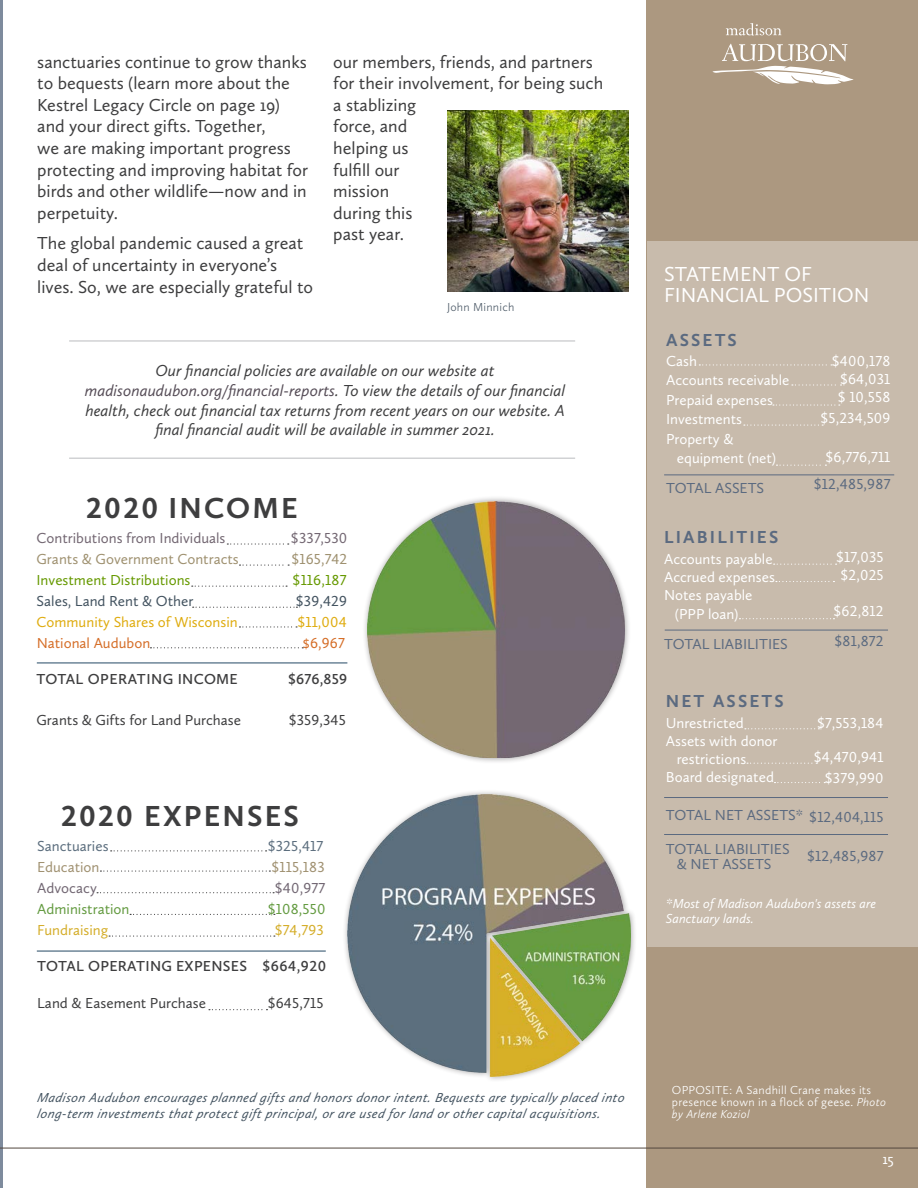
<style>
.page{position:relative;width:918px;height:1188px;background:#fff}
.page>*{position:absolute;margin:0;border:0;box-sizing:border-box;transform-origin:0 0}
.t1{font:700 30px "Calluna Sans";letter-spacing:.075em;color:#3e3e3f}
.Photo_Credit{font:21px/21px "Calluna Sans";color:#fff}
.Subhead{font:18px/21.6px "Calluna Sans";color:#3e3e3f}
.Photo_Credit-2{font:700 18px "Calluna Sans";letter-spacing:.12em;color:#5b6a80}
.Subhead-2{font:italic 16.5px/19.8px "Calluna Sans";color:#3e3e3f;text-align:center}
.Photo_Credit-3{font:15px/19.5px "Calluna Sans";color:#fff}
.Photo_Credit-4{font:15px/15px "Calluna Sans";color:#5b6a80;text-align:center}
.Photo_Credit-5{font:15px "Calluna Sans";color:#3e3e3f}
.Photo_Credit-6{font:600 15px "Calluna Sans";letter-spacing:.02em;color:#3e3e3f}
.Photo_Credit-7{font:15px "Calluna Sans";color:#736772}
.Photo_Credit-8{font:15px "Calluna Sans";color:#9f9170}
.Photo_Credit-9{font:15px "Calluna Sans";color:#dfac0f}
.Photo_Credit-10{font:15px "Calluna Sans";color:#690}
.Photo_Credit-11{font:15px "Calluna Sans";color:#435360}
.Photo_Credit-12{font:15px "Calluna Sans";color:#649b41}
.Photo_Credit-13{font:15px "Calluna Sans";color:#d56e28}
.Photo_Credit-14{font:15px "Calluna Sans";color:#5c6e7e}
.Photo_Credit-15{font:15px "Calluna Sans";color:#d5ae2b}
.Photo_Credit-16{font:15px "Calluna Sans";color:#a09171}
.Photo_Credit-17{font:15px "Calluna Sans";color:#726773}
.Photo_Credit-18{font:italic 13.5px/16.2px "Calluna Sans";letter-spacing:.03em;color:#435360}
.Photo_Credit-19{font:italic 13.5px/15px "Calluna Sans";color:#fff}
.t2{font:300 12px/12px "Calluna Sans";letter-spacing:.02em;color:#fff}
.t3{font:300 12px "Calluna Sans";letter-spacing:.02em;color:#515e6b}
.s1{color:#564d57}
.s2{font-style:italic}
</style>
<div class="page">
<hr style="left:0;top:0;width:2px;height:1188px;background:#7e8b9d">
<div style="left:647px;top:0;width:271px;height:1188px;background:#ac9880"></div>
<hr style="left:37px;top:662px;width:310px;height:2px;background:#6d8598">
<svg style="left:193px;top:607px;width:104px;height:1px"></svg>
<svg style="left:192px;top:586px;width:95px;height:1px"></svg>
<svg style="left:227px;top:543px;width:62px;height:2px"></svg>
<svg style="left:239px;top:626px;width:58px;height:2px"></svg>
<svg style="left:240px;top:565px;width:49px;height:1px"></svg>
<div style="left:362px;top:495px;width:269px;height:269px;background:#231f20;opacity:.42"></div>
<img style="left:368px;top:501px;width:257px;height:257px">
<img style="left:447px;top:110px;width:182px;height:181px">
<hr style="left:69px;top:458px;width:506px;height:1px;background:#d1d2d4">
<hr style="left:37px;top:950px;width:289px;height:2px;background:#6d8598">
<svg style="left:97px;top:892px;width:177px;height:1px"></svg>
<svg style="left:100px;top:871px;width:170px;height:1px"></svg>
<svg style="left:111px;top:850px;width:156px;height:1px"></svg>
<svg style="left:130px;top:914px;width:145px;height:1px"></svg>
<svg style="left:209px;top:1009px;width:58px;height:1px"></svg>
<svg style="left:109px;top:936px;width:166px;height:1px"></svg>
<svg style="left:726px;top:23px;width:55px;height:13px"></svg>
<svg style="left:712px;top:44px;width:142px;height:40px"></svg>
<hr style="left:0;top:1148px;width:918px;height:1px;background:#52463d">
<hr style="left:69px;top:340px;width:506px;height:2px;background:#d1d2d4">
<div style="left:342px;top:789px;width:295px;height:293px;background:#231f20;opacity:.42"></div>
<img style="left:348px;top:795px;width:283px;height:282px">
<svg style="left:150px;top:647px;width:153px;height:1px"></svg>
<div style="left:647px;top:241px;width:271px;height:706px;background:#c8bbac"></div>
<hr style="left:664px;top:475px;width:230px;height:1px;background:#5b6a80">
<svg style="left:699px;top:364px;width:133px;height:2px"></svg>
<svg style="left:792px;top:384px;width:50px;height:2px"></svg>
<svg style="left:773px;top:404px;width:67px;height:2px"></svg>
<svg style="left:744px;top:425px;width:79px;height:1px"></svg>
<svg style="left:777px;top:465px;width:49px;height:1px"></svg>
<hr style="left:665px;top:630px;width:223px;height:1px;background:#5b6a80">
<svg style="left:774px;top:564px;width:63px;height:1px"></svg>
<svg style="left:776px;top:581px;width:58px;height:1px"></svg>
<svg style="left:739px;top:618px;width:95px;height:1px"></svg>
<hr style="left:664px;top:834px;width:224px;height:1px;background:#5b6a80">
<hr style="left:664px;top:797px;width:224px;height:1px;background:#5b6a80">
<svg style="left:745px;top:728px;width:74px;height:1px"></svg>
<svg style="left:747px;top:763px;width:70px;height:1px"></svg>
<svg style="left:775px;top:782px;width:50px;height:1px"></svg>
<p class="Subhead" style="left:37px;top:50px;width:272px">sanctuaries continue to grow thanks to bequests (learn more about the<br>Kestrel Legacy Circle on page 19) and your direct gifts. Together,<br>we are making important progress protecting and improving habitat for birds and other wildlife—now and in perpetuity.</p>
<p class="Subhead" style="left:37px;top:232px;width:277px">The global pandemic caused a great deal of uncertainty in everyone’s lives. So, we are especially grateful to</p>
<p class="Subhead" style="left:333px;top:50px;width:271px">our members, friends, and partners for their involvement, for being such a stablizing<br>force, and<br>helping us<br>fulfill our<br>mission<br>during this<br>past year.</p>
<p class="t3" style="left:447px;top:299px;width:69px">John Minnich</p>
<p class="Subhead-2" style="left:85px;top:360px;width:482px">Our financial policies are available on our website at <span class="s1">madisonaudubon.org/financial-reports</span>. To view the details of our financial health, check out financial tax returns from recent years on our website. A final financial audit will be available in summer 2021.</p>
<p class="t1" style="left:86px;top:489px;width:213px">2020 INCOME</p>
<p class="Photo_Credit-7" style="left:37px;top:529px;width:190px">Contributions from Individuals</p>
<p class="Photo_Credit-7" style="left:291px;top:529px;width:58px">$337,530</p>
<p class="Photo_Credit-8" style="left:37px;top:550px;width:204px">Grants &amp; Government Contracts</p>
<p class="Photo_Credit-8" style="left:291px;top:550px;width:57px">$165,742</p>
<p class="Photo_Credit-10" style="left:37px;top:571px;width:155px">Investment Distributions</p>
<p class="Photo_Credit-10" style="left:293px;top:571px;width:55px">$116,187</p>
<p class="Photo_Credit-11" style="left:37px;top:592px;width:158px">Sales, Land Rent &amp; Other</p>
<p class="Photo_Credit-11" style="left:296px;top:592px;width:53px">$39,429</p>
<p class="Photo_Credit-9" style="left:37px;top:613px;width:203px">Community Shares of Wisconsin</p>
<p class="Photo_Credit-9" style="left:297px;top:613px;width:51px">$11,004</p>
<p class="Photo_Credit-13" style="left:37px;top:634px;width:115px">National Audubon</p>
<p class="Photo_Credit-13" style="left:303px;top:634px;width:43px">$6,967</p>
<p class="Photo_Credit-6" style="left:37px;top:670px;width:203px">TOTAL OPERATING INCOME</p>
<p class="Photo_Credit-6" style="left:288px;top:670px;width:61px">$676,859</p>
<p class="Photo_Credit-5" style="left:37px;top:710px;width:206px">Grants &amp; Gifts for Land Purchase</p>
<p class="Photo_Credit-5" style="left:289px;top:710px;width:59px">$359,345</p>
<p class="t1" style="left:61px;top:797px;width:239px">2020 EXPENSES</p>
<p class="Photo_Credit-14" style="left:37px;top:837px;width:73px">Sanctuaries</p>
<p class="Photo_Credit-14" style="left:268px;top:837px;width:57px">$325,417</p>
<p class="Photo_Credit-16" style="left:37px;top:858px;width:64px">Education</p>
<p class="Photo_Credit-16" style="left:271px;top:858px;width:55px">$115,183</p>
<p class="Photo_Credit-17" style="left:37px;top:879px;width:61px">Advocacy</p>
<p class="Photo_Credit-17" style="left:275px;top:879px;width:52px">$40,977</p>
<p class="Photo_Credit-12" style="left:37px;top:900px;width:94px">Administration</p>
<p class="Photo_Credit-12" style="left:268px;top:900px;width:59px">$108,550</p>
<p class="Photo_Credit-15" style="left:37px;top:921px;width:73px">Fundraising</p>
<p class="Photo_Credit-15" style="left:275px;top:921px;width:50px">$74,793</p>
<p class="Photo_Credit-6" style="left:37px;top:956px;width:290px">TOTAL OPERATING EXPENSES $664,920</p>
<p class="Photo_Credit-5" style="left:37px;top:994px;width:170px">Land &amp; Easement Purchase</p>
<p class="Photo_Credit-5" style="left:268px;top:994px;width:57px">$645,715</p>
<p class="Photo_Credit-18" style="left:37px;top:1089px;width:592px">Madison Audubon encourages planned gifts and honors donor intent. Bequests are typically placed into long -term investments that protect gift principal, or are used for land or other capital acquisitions.</p>
<p class="Photo_Credit" style="left:664px;top:263px;width:207px">STATEMENT OF<br>FINANCIAL POSITION</p>
<p class="Photo_Credit-2" style="left:666px;top:329px;width:72px">ASSETS</p>
<p class="Photo_Credit-3" style="left:666px;top:351px;width:32px">Cash</p>
<p class="Photo_Credit-3" style="left:666px;top:370px;width:125px">Accounts receivable<br>Prepaid expenses</p>
<p class="Photo_Credit-3" style="left:666px;top:409px;width:77px">Investments</p>
<p class="Photo_Credit-3" style="left:677px;top:429px;width:101px;text-indent:-11px">Property &amp; equipment (net)</p>
<p class="Photo_Credit-4" style="left:666px;top:480px;width:100px">TOTAL ASSETS</p>
<p class="Photo_Credit-2" style="left:664px;top:525px;width:116px">LIABILITIES</p>
<p class="Photo_Credit-3" style="left:664px;top:549px;width:112px;line-height:18px">Accounts payable<br>Accrued expenses<br>Notes payable</p>
<p class="Photo_Credit-3" style="left:675px;top:604px;width:65px">(PPP loan)</p>
<p class="Photo_Credit-4" style="left:664px;top:636px;width:125px">TOTAL LIABILITIES</p>
<p class="Photo_Credit-3" style="left:832px;top:351px;width:60px">$400,178</p>
<p class="Photo_Credit-3" style="left:840px;top:369px;width:52px">$64,031</p>
<p class="Photo_Credit-3" style="left:838px;top:387px;width:54px">$ 10,558</p>
<p class="Photo_Credit-3" style="left:820px;top:408px;width:71px">$5,234,509</p>
<p class="Photo_Credit-3" style="left:826px;top:447px;width:66px">$6,776,711</p>
<p class="Photo_Credit-4" style="left:814px;top:477px;width:78px">$12,485,987</p>
<p class="Photo_Credit-3" style="left:836px;top:547px;width:49px">$17,035</p>
<p class="Photo_Credit-3" style="left:841px;top:565px;width:45px">$2,025</p>
<p class="Photo_Credit-3" style="left:834px;top:601px;width:52px">$62,812</p>
<p class="Photo_Credit-4" style="left:834px;top:634px;width:51px">$81,872</p>
<p class="Photo_Credit-2" style="left:666px;top:690px;width:119px">NET ASSETS</p>
<p class="Photo_Credit-3" style="left:666px;top:713px;width:80px">Unrestricted</p>
<p class="Photo_Credit-3" style="left:666px;top:731px;width:113px">Assets with donor</p>
<p class="Photo_Credit-3" style="left:677px;top:749px;width:71px">restrictions</p>
<p class="Photo_Credit-3" style="left:666px;top:767px;width:110px">Board designated</p>
<p class="Photo_Credit-4" style="left:666px;top:807px;width:139px">TOTAL NET ASSETS*</p>
<p class="Photo_Credit-4" style="left:666px;top:841px;width:125px">TOTAL LIABILITIES &amp; NET ASSETS</p>
<p class="Photo_Credit-19" style="left:666px;top:896px;width:212px">*Most of Madison Audubon's assets are<br>Sanctuary lands.</p>
<p class="Photo_Credit-3" style="left:817px;top:713px;width:68px">$7,553,184</p>
<p class="Photo_Credit-3" style="left:814px;top:747px;width:71px;line-height:21px;text-align:right">$4,470,941 $379,990</p>
<p class="Photo_Credit-4" style="left:809px;top:810px;width:76px">$12,404,115</p>
<p class="Photo_Credit-4" style="left:807px;top:849px;width:78px">$12,485,987</p>
<p class="t2" style="left:672px;top:1084px;width:215px">OPPOSITE: A Sandhill Crane makes its presence known in a flock of geese. <span class="s2">Photo by Arlene Koziol</span></p>
<p class="Photo_Credit-3" style="left:883px;top:1149px;width:13px">15</p>
</div>
